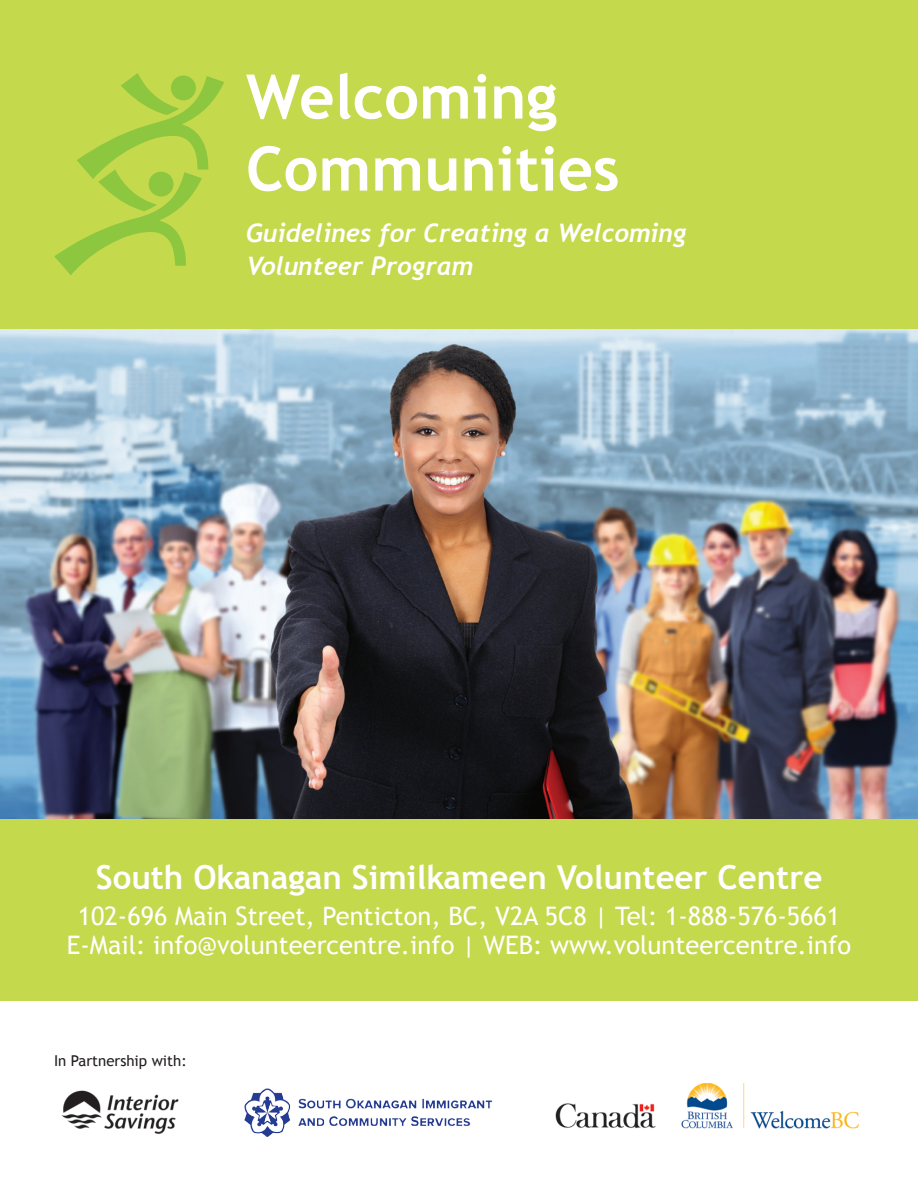
<style>
.page{position:relative;width:918px;height:1188px;background:#fff}
.page>*{position:absolute;margin:0;border:0;box-sizing:border-box;transform-origin:0 0}
.t1{font:700 61.5px/72px "Trebuchet MS";color:#fff}
.t2{font:700 33px "Trebuchet MS";color:#fff}
.t3{font:25.5px/28.5px "Trebuchet MS";color:#fff;text-align:center}
.t4{font:italic 700 25.5px/33px "Trebuchet";color:#fff}
.t5{font:15px "Trebuchet MS";color:#231f20}
</style>
<div class="page">
<div style="left:0;top:0;width:918px;height:1001px;background:#c4d94c"></div>
<svg style="left:54px;top:73px;width:170px;height:202px"></svg>
<div style="left:171px;top:76px;width:25px;height:24px;background:#8dc63f;border-radius:50%"></div>
<div style="left:149px;top:172px;width:25px;height:25px;background:#8dc63f;border-radius:50%"></div>
<img style="left:0;top:329px;width:918px;height:490px">
<img style="left:555px;top:1083px;width:304px;height:46px">
<img style="left:244px;top:1088px;width:248px;height:49px">
<img style="left:61px;top:1090px;width:118px;height:45px">
<h1 class="t1" style="left:246px;top:61px;width:375px">Welcoming<br>Communities</h1>
<p class="t4" style="left:246px;top:216px;width:442px">Guidelines for Creating a Welcoming<br>Volunteer Program</p>
<p class="t2" style="left:96px;top:856px;width:728px">South Okanagan Similkameen Volunteer Centre</p>
<p class="t3" style="left:67px;top:902px;width:786px">102-696 Main Street, Penticton, BC, V2A 5C8 | Tel: 1-888-576-5661<br>E-Mail: info@volunteercentre.info | WEB: www.volunteercentre.info</p>
<p class="t5" style="left:54px;top:1052px;width:134px">In Partnership with:</p>
</div>
